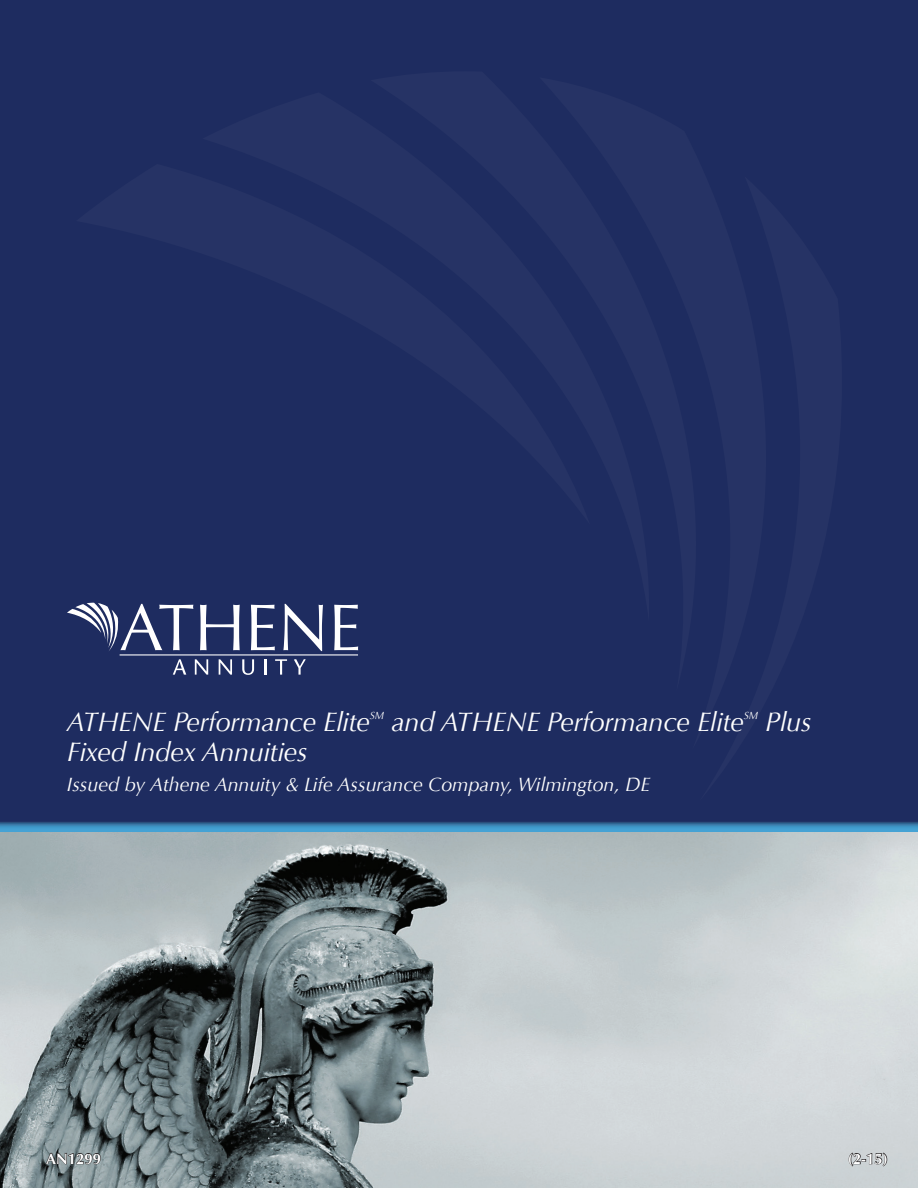
<style>
.page{position:relative;width:918px;height:1188px;background:#fff}
.page>*{position:absolute;margin:0;border:0;box-sizing:border-box;transform-origin:0 0}
.t1{font:italic 27px "Optima";letter-spacing:-.01em;color:#fff}
.t2{font:italic 19.5px "Optima";color:#fff}
.t3{font:700 15px "Optima";color:#fff}
.t4{font:italic 10.5px "Optima";color:#fff}
</style>
<div class="page">
<img style="left:0;top:832px;width:918px;height:356px">
<div style="left:0;top:0;width:918px;height:821px;background:#1e2c60"></div>
<svg style="left:67px;top:603px;width:126px;height:48px"></svg>
<svg style="left:200px;top:605px;width:40px;height:45px"></svg>
<svg style="left:251px;top:605px;width:24px;height:45px"></svg>
<svg style="left:283px;top:604px;width:40px;height:47px"></svg>
<svg style="left:334px;top:605px;width:24px;height:45px"></svg>
<hr style="left:120px;top:654px;width:238px;height:1px;background:#fff">
<svg style="left:173px;top:659px;width:13px;height:16px"></svg>
<svg style="left:195px;top:659px;width:13px;height:16px"></svg>
<svg style="left:219px;top:659px;width:13px;height:16px"></svg>
<svg style="left:242px;top:659px;width:12px;height:16px"></svg>
<svg style="left:264px;top:659px;width:2px;height:16px"></svg>
<svg style="left:275px;top:659px;width:12px;height:16px"></svg>
<svg style="left:294px;top:659px;width:12px;height:16px"></svg>
<svg style="left:45px;top:1152px;width:56px;height:13px"></svg>
<svg style="left:848px;top:1152px;width:40px;height:15px"></svg>
<svg style="left:0;top:821px;width:918px;height:11px;background:#3981b2"></svg>
<p class="t1" style="left:67px;top:706px;width:305px">ATHENE Performance Elite</p>
<p class="t4" style="left:370px;top:709px;width:16px">SM</p>
<p class="t1" style="left:391px;top:706px;width:354px">and ATHENE Performance Elite</p>
<p class="t4" style="left:744px;top:709px;width:16px">SM</p>
<p class="t1" style="left:765px;top:706px;width:48px">Plus</p>
<p class="t1" style="left:67px;top:736px;width:242px">Fixed Index Annuities</p>
<p class="t2" style="left:67px;top:773px;width:585px">Issued by Athene Annuity &amp; Life Assurance Company, Wilmington, DE</p>
<p class="t3" style="left:46px;top:1150px;width:57px">AN1299</p>
<p class="t3" style="left:848px;top:1150px;width:42px">(2-15)</p>
</div>
